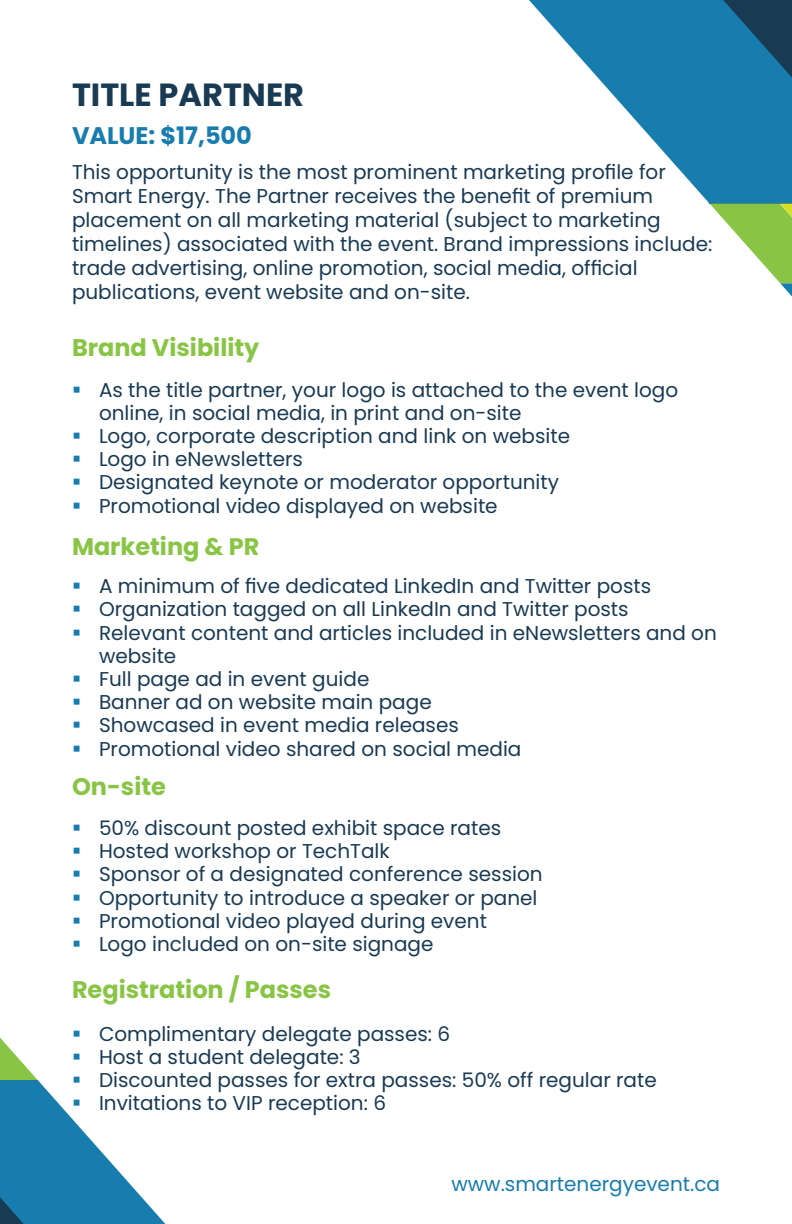
<style>
.page{position:relative;width:792px;height:1224px;background:#fff}
.page>*{position:absolute;margin:0;border:0;box-sizing:border-box;transform-origin:0 0}
.t1{font:700 32px "Poppins";color:#193a53}
.t2{font:700 24px "Poppins";color:#89c544}
.t3{font:700 24px "Poppins";color:#177cae}
.Body{font:20px/24px "Poppins";color:#193a53}
.t4{font:20px "Poppins";color:#177cae}
</style>
<div class="page">
<svg style="left:529px;top:0;width:263px;height:204px;fill:#177cae"></svg>
<svg style="left:710px;top:204px;width:82px;height:93px"></svg>
<svg style="left:0;top:1037px;width:166px;height:187px"></svg>
<p class="t1" style="left:72px;top:76px;width:234px">TITLE PARTNER</p>
<p class="t3" style="left:72px;top:121px;width:181px">VALUE: $17,500</p>
<p class="Body" style="left:72px;top:161px;width:642px">This opportunity is the most prominent marketing profile for Smart Energy. The Partner receives the benefit of premium placement on all marketing material (subject to marketing timelines) associated with the event. Brand impressions include: trade advertising, online promotion, social media, official publications, event website and on-site.</p>
<p class="t2" style="left:72px;top:334px;width:189px">Brand Visibility</p>
<p class="Body" style="left:99px;top:378px;width:581px;line-height:23.2px">As the title partner, your logo is attached to the event logo online, in social media, in print and on-site</p>
<p class="Body" style="left:99px;top:424px;width:473px">Logo, corporate description and link on website</p>
<p class="Body" style="left:99px;top:447px;width:206px">Logo in eNewsletters</p>
<p class="Body" style="left:99px;top:471px;width:462px">Designated keynote or moderator opportunity</p>
<p class="Body" style="left:99px;top:494px;width:400px">Promotional video displayed on website</p>
<p class="t2" style="left:72px;top:532px;width:189px">Marketing &amp; PR</p>
<p class="Body" style="left:99px;top:574px;width:554px">A minimum of five dedicated LinkedIn and Twitter posts</p>
<p class="Body" style="left:99px;top:597px;width:531px">Organization tagged on all LinkedIn and Twitter posts</p>
<p class="Body" style="left:99px;top:621px;width:619px;line-height:23.2px">Relevant content and articles included in eNewsletters and on website</p>
<p class="Body" style="left:99px;top:667px;width:272px">Full page ad in event guide</p>
<p class="Body" style="left:99px;top:690px;width:334px">Banner ad on website main page</p>
<p class="Body" style="left:99px;top:713px;width:361px">Showcased in event media releases</p>
<p class="Body" style="left:99px;top:737px;width:424px">Promotional video shared on social media</p>
<p class="t2" style="left:72px;top:772px;width:95px">On-site</p>
<p class="Body" style="left:99px;top:816px;width:404px">50% discount posted exhibit space rates</p>
<p class="Body" style="left:99px;top:839px;width:292px">Hosted workshop or TechTalk</p>
<p class="Body" style="left:99px;top:862px;width:445px">Sponsor of a designated conference session</p>
<p class="Body" style="left:99px;top:886px;width:440px">Opportunity to introduce a speaker or panel</p>
<p class="Body" style="left:99px;top:909px;width:389px">Promotional video played during event</p>
<p class="Body" style="left:99px;top:932px;width:336px">Logo included on on-site signage</p>
<p class="t2" style="left:72px;top:976px;width:261px">Registration / Passes</p>
<p class="Body" style="left:99px;top:1022px;width:353px">Complimentary delegate passes: 6</p>
<p class="Body" style="left:99px;top:1045px;width:263px">Host a student delegate: 3</p>
<p class="Body" style="left:99px;top:1068px;width:559px">Discounted passes for extra passes: 50% off regular rate</p>
<p class="Body" style="left:99px;top:1091px;width:289px">Invitations to VIP reception: 6</p>
<p class="t4" style="left:452px;top:1172px;width:270px">www.smartenergyevent.ca</p>
</div>
